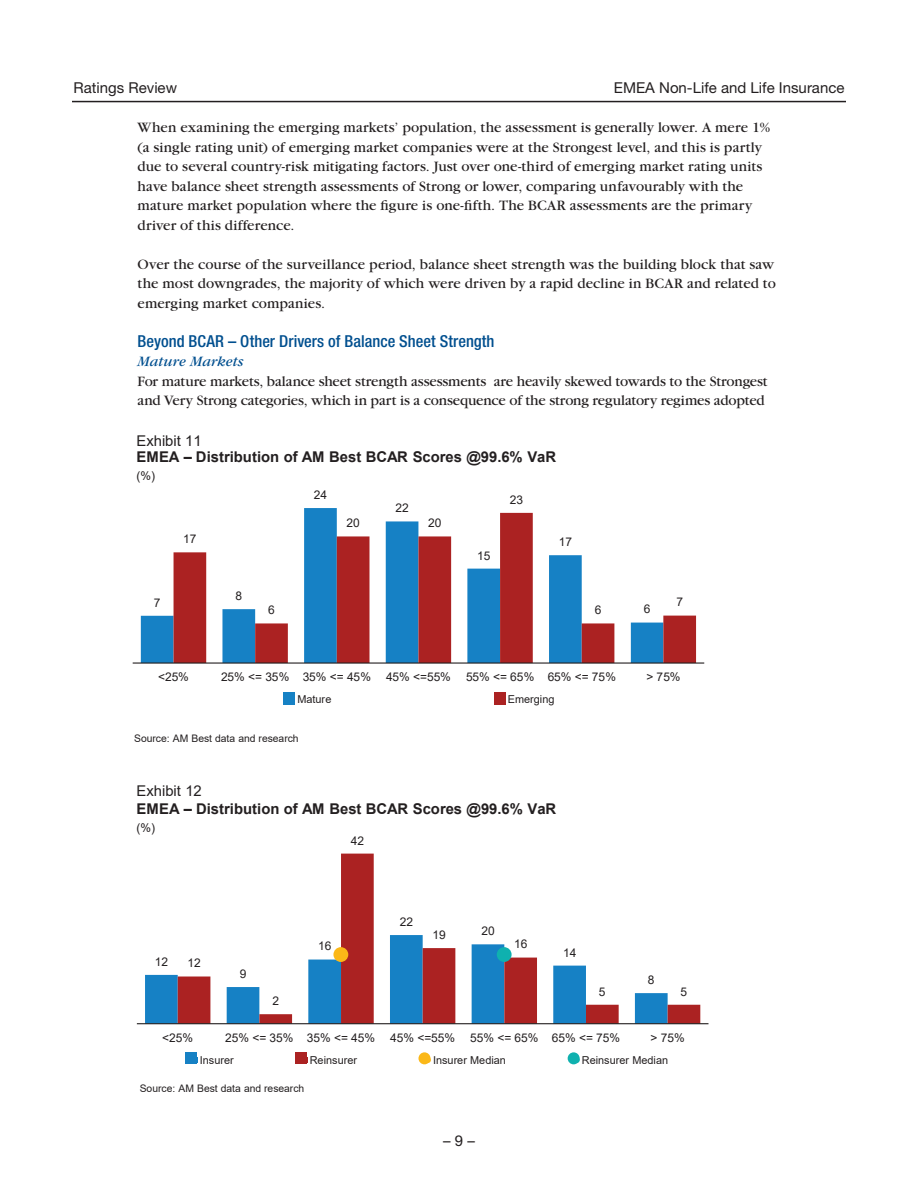
<style>
.page{position:relative;width:918px;height:1188px;background:#fff}
.page>*{position:absolute;margin:0;border:0;box-sizing:border-box;transform-origin:0 0}
.t1{font:500 condensed 16.5px "Helvetica Neue";color:#004f8f}
.t2{font:15px/19.5px "Garamond";letter-spacing:.005em;color:#231f20}
.t3{font:15px "Helvetica Neue";color:#231f20}
.t4{font:italic 15px "Garamond";letter-spacing:.005em;color:#004f8f}
.t5{font:700 14.85px "Arial";color:#231f20}
.t6{font:14.85px "Arial";color:#231f20}
.t7{font:12px "Arial";letter-spacing:-.005em;color:#231f20}
.t8{font:10.95px "Arial";color:#231f20}
.t9{font:10.35px "Arial";letter-spacing:-.005em;color:#231f20}
</style>
<div class="page">
<hr style="left:72px;top:101px;width:774px;height:1px;background:#231f20">
<svg style="left:141px;top:508px;width:392px;height:154px"></svg>
<svg style="left:174px;top:513px;width:522px;height:149px"></svg>
<hr style="left:133px;top:662px;width:571px;height:2px;background:#231f20">
<div style="left:145px;top:974px;width:33px;height:49px;background:#1681c5"></div>
<svg style="left:178px;top:854px;width:522px;height:169px"></svg>
<hr style="left:137px;top:1023px;width:572px;height:1px;background:#231f20">
<div style="left:333px;top:947px;width:15px;height:15px;background:#fbb818;border-radius:50%"></div>
<div style="left:497px;top:947px;width:15px;height:15px;background:#0fb1af;border-radius:50%"></div>
<div style="left:283px;top:692px;width:12px;height:13px;background:#1681c4"></div>
<div style="left:494px;top:692px;width:12px;height:13px;background:#ab2222"></div>
<div style="left:185px;top:1052px;width:12px;height:12px;background:#1681c4"></div>
<div style="left:295px;top:1052px;width:12px;height:12px;background:#ab2222"></div>
<div style="left:418px;top:1052px;width:12px;height:12px;background:#fbb818;border-radius:50%"></div>
<div style="left:568px;top:1052px;width:12px;height:12px;background:#0fb1af;border-radius:50%"></div>
<p class="t3" style="left:74px;top:78px;width:105px">Ratings Review</p>
<p class="t3" style="left:614px;top:78px;width:232px">EMEA Non-Life and Life Insurance</p>
<p class="t2" style="left:138px;top:118px;width:634px">When examining the emerging markets’ population, the assessment is generally lower. A mere 1% (a single rating unit) of emerging market companies were at the Strongest level, and this is partly due to several country-risk mitigating factors. Just over one-third of emerging market rating units have balance sheet strength assessments of Strong or lower, comparing unfavourably with the mature market population where the figure is one-fifth. The BCAR assessments are the primary driver of this difference.</p>
<p class="t2" style="left:138px;top:254px;width:640px;text-align:justify">Over the course of the surveillance period, balance sheet strength was the building block that saw the most downgrades, the majority of which were driven by a rapid decline in BCAR and related to emerging market companies.</p>
<p class="t1" style="left:138px;top:331px;width:358px">Beyond BCAR – Other Drivers of Balance Sheet Strength</p>
<p class="t4" style="left:138px;top:354px;width:107px">Mature Markets</p>
<p class="t2" style="left:138px;top:371px;width:632px">For mature markets, balance sheet strength assessments are heavily skewed towards to the Strongest and Very Strong categories, which in part is a consequence of the strong regulatory regimes adopted</p>
<p class="t6" style="left:137px;top:430px;width:67px">Exhibit 11</p>
<p class="t5" style="left:137px;top:447px;width:421px">EMEA – Distribution of AM Best BCAR Scores @99.6% VaR</p>
<p class="t7" style="left:137px;top:468px;width:20px">(%)</p>
<p class="t7" style="left:154px;top:594px;width:8px">7</p>
<p class="t7" style="left:183px;top:531px;width:15px">17</p>
<p class="t7" style="left:235px;top:587px;width:8px">8</p>
<p class="t7" style="left:268px;top:602px;width:8px">6</p>
<p class="t7" style="left:314px;top:486px;width:15px">24</p>
<p class="t7" style="left:396px;top:500px;width:15px">22</p>
<p class="t7" style="left:347px;top:515px;width:15px">20</p>
<p class="t7" style="left:428px;top:515px;width:15px">20</p>
<p class="t7" style="left:477px;top:547px;width:15px">15</p>
<p class="t7" style="left:510px;top:491px;width:15px">23</p>
<p class="t7" style="left:559px;top:534px;width:15px">17</p>
<p class="t7" style="left:595px;top:602px;width:8px">6</p>
<p class="t7" style="left:644px;top:601px;width:8px">6</p>
<p class="t7" style="left:676px;top:594px;width:8px">7</p>
<p class="t7" style="left:158px;top:668px;width:32px">&lt;25%</p>
<p class="t7" style="left:221px;top:668px;width:151px">25% &lt;= 35% 35% &lt;= 45%</p>
<p class="t7" style="left:386px;top:668px;width:66px">45% &lt;=55%</p>
<p class="t7" style="left:466px;top:668px;width:151px">55% &lt;= 65% 65% &lt;= 75%</p>
<p class="t7" style="left:646px;top:668px;width:36px">&gt; 75%</p>
<p class="t8" style="left:297px;top:692px;width:36px">Mature</p>
<p class="t8" style="left:508px;top:692px;width:48px">Emerging</p>
<p class="t9" style="left:134px;top:731px;width:166px">Source: AM Best data and research</p>
<p class="t6" style="left:137px;top:781px;width:67px">Exhibit 12</p>
<p class="t5" style="left:137px;top:799px;width:421px">EMEA – Distribution of AM Best BCAR Scores @99.6% VaR</p>
<p class="t7" style="left:137px;top:820px;width:20px">(%)</p>
<p class="t7" style="left:155px;top:953px;width:15px">12</p>
<p class="t7" style="left:187px;top:955px;width:15px">12</p>
<p class="t7" style="left:240px;top:965px;width:8px">9</p>
<p class="t7" style="left:272px;top:993px;width:8px">2</p>
<p class="t7" style="left:351px;top:832px;width:15px">42</p>
<p class="t7" style="left:318px;top:938px;width:15px">16</p>
<p class="t7" style="left:400px;top:914px;width:15px">22</p>
<p class="t7" style="left:432px;top:927px;width:15px">19</p>
<p class="t7" style="left:481px;top:923px;width:15px">20</p>
<p class="t7" style="left:514px;top:936px;width:15px">16</p>
<p class="t7" style="left:563px;top:944px;width:15px">14</p>
<p class="t7" style="left:648px;top:972px;width:8px">8</p>
<p class="t7" style="left:599px;top:983px;width:8px">5</p>
<p class="t7" style="left:681px;top:983px;width:8px">5</p>
<p class="t7" style="left:162px;top:1029px;width:32px">&lt;25%</p>
<p class="t7" style="left:225px;top:1029px;width:152px">25% &lt;= 35% 35% &lt;= 45%</p>
<p class="t7" style="left:390px;top:1029px;width:66px">45% &lt;=55%</p>
<p class="t7" style="left:470px;top:1029px;width:152px">55% &lt;= 65% 65% &lt;= 75%</p>
<p class="t7" style="left:651px;top:1029px;width:36px">&gt; 75%</p>
<p class="t8" style="left:200px;top:1052px;width:35px">Insurer</p>
<p class="t8" style="left:310px;top:1052px;width:49px">Reinsurer</p>
<p class="t8" style="left:433px;top:1052px;width:75px">Insurer Median</p>
<p class="t8" style="left:582px;top:1052px;width:88px">Reinsurer Median</p>
<p class="t9" style="left:140px;top:1081px;width:166px">Source: AM Best data and research</p>
<p class="t3" style="left:443px;top:1132px;width:33px">– 9 –</p>
</div>
